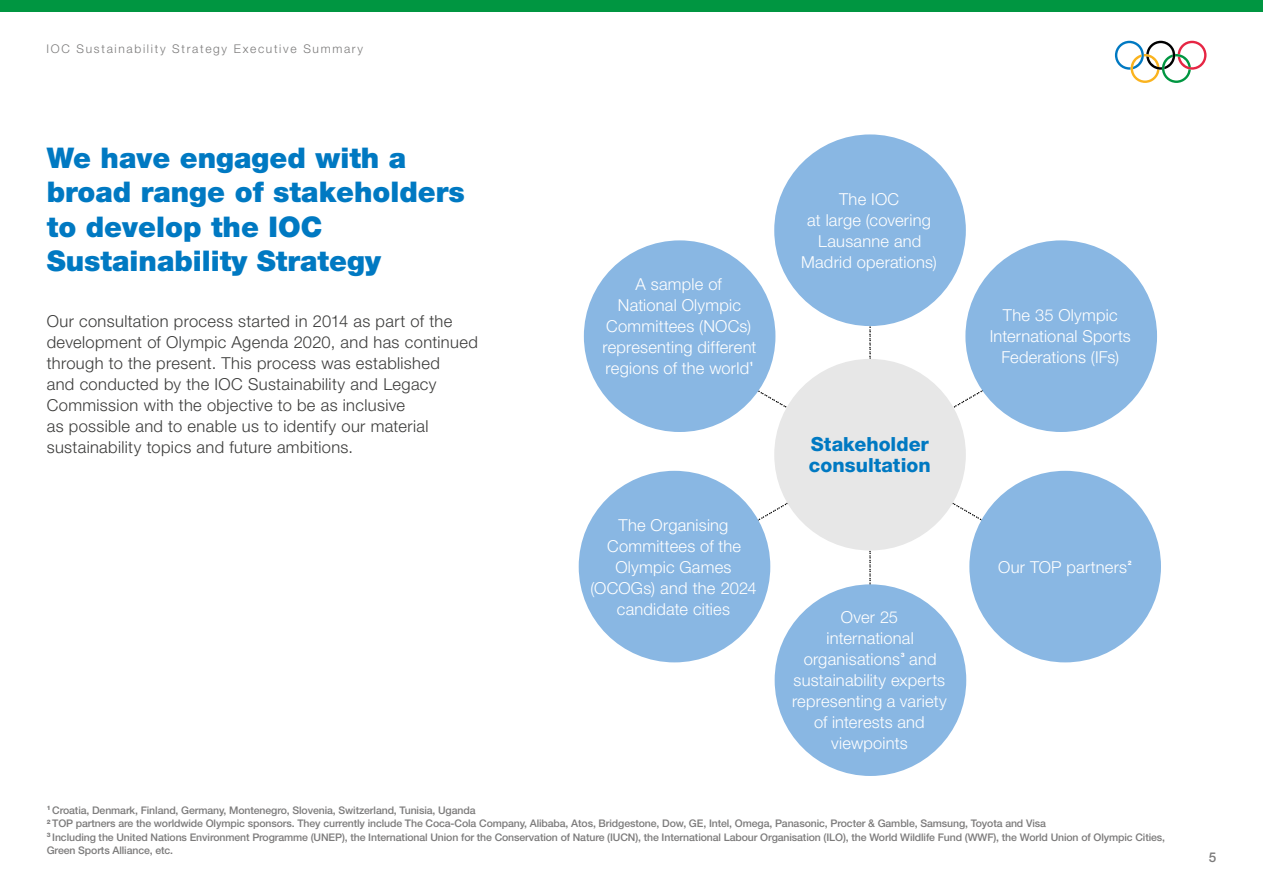
<style>
.page{position:relative;width:1263px;height:893px;background:#fff}
.page>*{position:absolute;margin:0;border:0;box-sizing:border-box;transform-origin:0 0}
.t1{font:900 28.5px/34.5px "Helvetica Neue LT Pro";color:#0079c2}
.t2{font:800 19.5px/21px "Helvetica Neue LT Pro";color:#0079c2}
.t3{font:300 16.5px/21px "Helvetica Neue LT Pro";letter-spacing:.01em;color:#fff;text-align:center}
.t4{font:300 16.5px/21px "Helvetica Neue LT Pro";letter-spacing:.02em;color:#3c3c3b}
.t5{font:500 13.5px "Helvetica Neue LT Pro";color:#7c7b7b}
.t6{font:300 12px "Helvetica Neue LT Pro";letter-spacing:.14em;color:#7c7b7b}
.t7{font:500 10.5px/13.5px "Helvetica Neue LT Pro";letter-spacing:-.01em;color:#7c7b7b}
.t8{font:800 6.15px "Helvetica Neue LT Pro";color:#fff}
</style>
<div class="page">
<svg style="left:742px;top:308px;width:257px;height:296px"></svg>
<div style="left:969px;top:471px;width:192px;height:191px;background:#89b7e3;border-radius:50%"></div>
<div style="left:774px;top:359px;width:192px;height:191px;background:#e7e7e7;border-radius:50%"></div>
<div style="left:775px;top:584px;width:191px;height:192px;background:#89b7e3;border-radius:50%"></div>
<div style="left:774px;top:134px;width:192px;height:192px;background:#89b7e3;border-radius:50%"></div>
<div style="left:965px;top:240px;width:192px;height:192px;background:#89b7e3;border-radius:50%"></div>
<div style="left:584px;top:240px;width:191px;height:192px;background:#89b7e3;border-radius:50%"></div>
<div style="left:579px;top:471px;width:191px;height:191px;background:#89b7e3;border-radius:50%"></div>
<svg style="left:1115px;top:41px;width:91px;height:42px"></svg>
<div style="left:0;top:0;width:1263px;height:11px;background:#009641"></div>
<p class="t6" style="left:47px;top:41px;width:318px">IOC Sustainability Strategy Executive Summary</p>
<h1 class="t1" style="left:47px;top:140px;width:420px">We have engaged with a broad range of stakeholders to develop the IOC<br>Sustainability Strategy</h1>
<p class="t4" style="left:47px;top:310px;width:433px">Our consultation process started in 2014 as part of the development of Olympic Agenda 2020, and has continued through to the present. This process was established<br>and conducted by the IOC Sustainability and Legacy Commission with the objective to be as inclusive<br>as possible and to enable us to identify our material sustainability topics and future ambitions.</p>
<h3 class="t3" style="left:602px;top:274px;width:156px">A sample of<br>National Olympic<br>Committees (NOCs) representing different regions of the world</h3>
<p class="t8" style="left:749px;top:361px;width:5px">1</p>
<h3 class="t3" style="left:590px;top:514px;width:168px">The Organising<br>Committees of the<br>Olympic Games (OCOGs) and the 2024 candidate cities</h3>
<h3 class="t3" style="left:801px;top:188px;width:137px">The IOC<br>at large (covering<br>Lausanne and<br>Madrid operations)</h3>
<h2 class="t2" style="left:809px;top:434px;width:123px">Stakeholder consultation</h2>
<h3 class="t3" style="left:841px;top:606px;width:59px">Over 25</h3>
<h3 class="t3" style="left:826px;top:627px;width:89px">international</h3>
<h3 class="t3" style="left:804px;top:648px;width:98px">organisations</h3>
<p class="t8" style="left:901px;top:651px;width:5px">3</p>
<h3 class="t3" style="left:909px;top:648px;width:29px">and</h3>
<h3 class="t3" style="left:794px;top:669px;width:153px">sustainability experts</h3>
<h3 class="t3" style="left:792px;top:690px;width:156px">representing a variety</h3>
<h3 class="t3" style="left:814px;top:711px;width:112px">of interests and</h3>
<h3 class="t3" style="left:831px;top:732px;width:78px">viewpoints</h3>
<h3 class="t3" style="left:990px;top:304px;width:143px">The 35 Olympic<br>International Sports<br>Federations (IFs)</h3>
<h3 class="t3" style="left:998px;top:556px;width:130px">Our TOP partners</h3>
<p class="t8" style="left:1128px;top:559px;width:5px">2</p>
<p class="t7" style="left:47px;top:803px;width:1120px"><sup>1</sup> Croatia, Denmark, Finland, Germany, Montenegro, Slovenia, Switzerland, Tunisia, Uganda<br><sup>2</sup> TOP partners are the worldwide Olympic sponsors. They currently include The Coca-Cola Company, Alibaba, Atos, Bridgestone, Dow, GE, Intel, Omega, Panasonic, Procter &amp; Gamble, Samsung, Toyota and Visa<br><sup>3</sup> Including the United Nations Environment Programme (UNEP), the International Union for the Conservation of Nature (IUCN), the International Labour Organisation (ILO), the World Wildlife Fund (WWF), the World Union of Olympic Cities, Green Sports Alliance, etc.</p>
<p class="t5" style="left:1209px;top:849px;width:9px">5</p>
</div>
